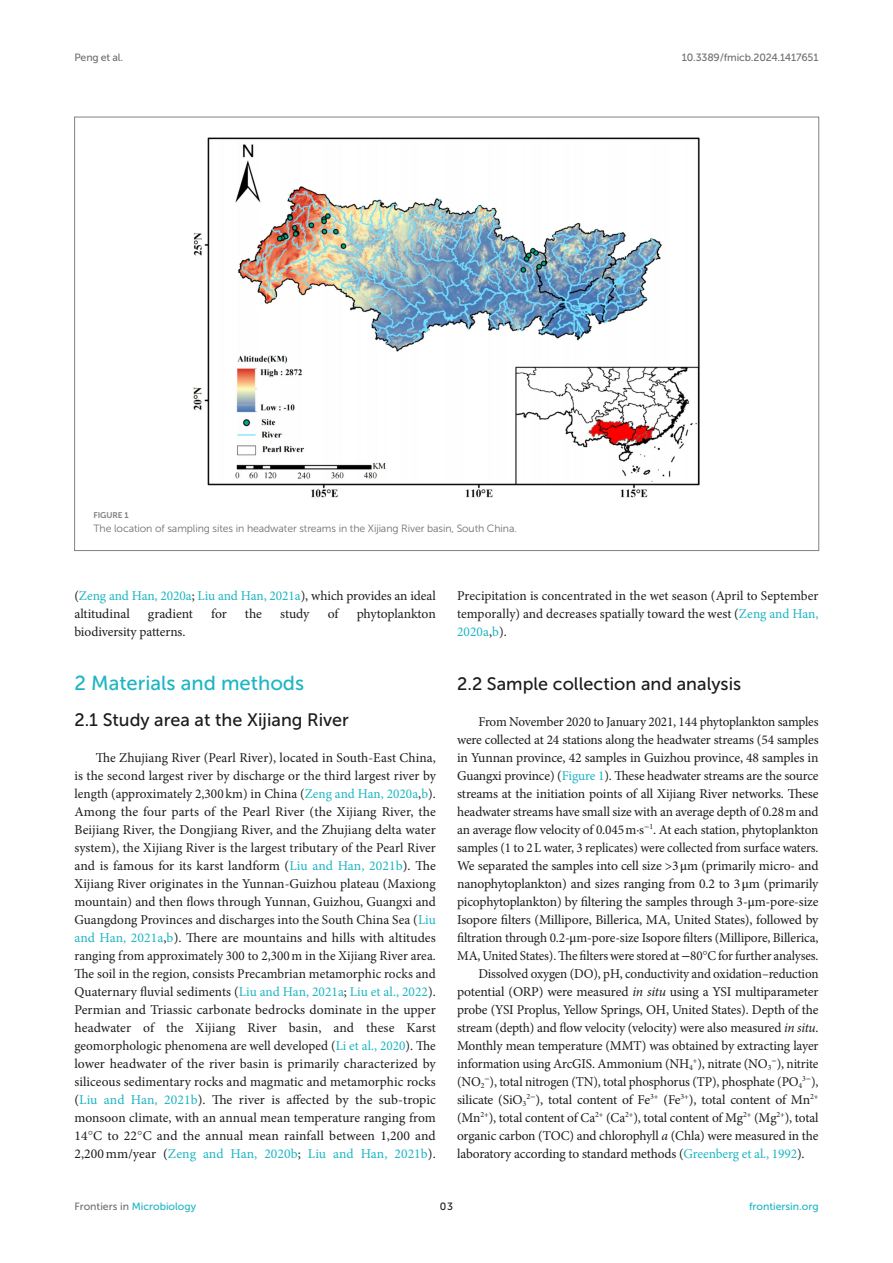
<style>
.page{position:relative;width:893px;height:1263px;background:#fff}
.page>*{position:absolute;margin:0;border:0;box-sizing:border-box;transform-origin:0 0}
.HEAD_1{font:20.25px "Museo Sans 500";color:#1db5c3}
.HEAD_2{font:18px "Museo Sans 500";color:#1b1c1b}
.HEAD_2_after_HEAD_1{font:18px "Museo Sans 500";color:#1b1c1b}
.TEXT_FLUSH{font:13.5px/18px "Minion Pro";color:#1b1c1b;text-align:justify}
.TEXT{font:13.5px/18px "Minion Pro";letter-spacing:-.01em;color:#1b1c1b}
.FIG_LEG{font:10.5px "Museo Sans 300";letter-spacing:-.01em;color:#706f70}
.t1{font:10.5px "Museo Sans 500";color:#1db5c3}
.t2{font:10.5px "Museo Sans 500";letter-spacing:-.015em;color:#706f70}
.t3{font:10.5px "Museo Sans 500";color:#1b1c1b}
.FIG_HD{font:8.25px "Museo Sans 700";letter-spacing:-.01em;color:#7e7f7f}
.s1{color:#1db5c3}
.s2{font-family:"STIX"}
.s3{font-family:"STIX General"}
.s4{font-style:italic}
.s5{color:#706f70}
</style>
<div class="page">
<img style="left:193px;top:137px;width:507px;height:361px">
<p class="t2" style="left:74px;top:51px;width:50px">Peng et al.</p>
<p class="t2" style="left:682px;top:51px;width:138px">10.3389/fmicb.2024.1417651</p>
<p class="FIG_HD" style="left:94px;top:511px;width:37px">FIGURE 1</p>
<p class="FIG_LEG" style="left:94px;top:522px;width:425px">The location of sampling sites in headwater streams in the Xijiang River basin, South China.</p>
<p class="TEXT" style="left:74px;top:587px;width:363px">(<span class="s1">Zeng and Han, 2020a</span>; <span class="s1">Liu and Han, 2021a</span>), which provides an ideal altitudinal</p>
<p class="TEXT" style="left:148px;top:605px;width:47px">gradient</p>
<p class="TEXT" style="left:211px;top:605px;width:17px">for</p>
<p class="TEXT" style="left:245px;top:605px;width:19px">the</p>
<p class="TEXT" style="left:280px;top:605px;width:31px">study</p>
<p class="TEXT" style="left:328px;top:605px;width:12px">of</p>
<p class="TEXT" style="left:357px;top:605px;width:81px">phytoplankton</p>
<p class="TEXT" style="left:74px;top:623px;width:113px">biodiversity patterns.</p>
<p class="HEAD_1" style="left:74px;top:672px;width:231px">2 Materials and methods</p>
<p class="HEAD_2_after_HEAD_1" style="left:74px;top:710px;width:276px">2.1 Study area at the Xijiang River</p>
<p class="TEXT_FLUSH" style="left:74px;top:749px;width:363px;text-indent:21px">The Zhujiang River (Pearl River), located in South-East China, is the second largest river by discharge or the third largest river by length (approximately 2,300 km) in China (<span class="s1">Zeng and Han, 2020a</span>,<span class="s1">b</span>).<br>Among the four parts of the Pearl River (the Xijiang River, the Beijiang River, the Dongjiang River, and the Zhujiang delta water system), the Xijiang River is the largest tributary of the Pearl River and is famous for its karst landform (<span class="s1">Liu and Han, 2021b</span>). The Xijiang River originates in the Yunnan-Guizhou plateau (Maxiong mountain) and then flows through Yunnan, Guizhou, Guangxi and Guangdong Provinces and discharges into the South China Sea (<span class="s1">Liu and Han, 2021a</span>,<span class="s1">b</span>). There are mountains and hills with altitudes ranging from approximately 300 to 2,300m in the Xijiang River area.<br>The soil in the region, consists Precambrian metamorphic rocks and Quaternary fluvial sediments (<span class="s1">Liu and Han, 2021a</span>; <span class="s1">Liu et al., 2022</span>).<br>Permian and Triassic carbonate bedrocks dominate in the upper headwater of the Xijiang River basin, and these Karst geomorphologic phenomena are well developed (<span class="s1">Li et al., 2020</span>). The lower headwater of the river basin is primarily characterized by siliceous sedimentary rocks and magmatic and metamorphic rocks (<span class="s1">Liu and Han, 2021b</span>). The river is affected by the sub-tropic monsoon climate, with an annual mean temperature ranging from 14<span class="s2">°</span>C to 22<span class="s2">°</span>C and the annual mean rainfall between 1,200 and 2,200 mm/year (<span class="s1">Zeng and Han, 2020b</span>; <span class="s1">Liu and Han, 2021b</span>).</p>
<p class="TEXT_FLUSH" style="left:457px;top:587px;width:363px">Precipitation is concentrated in the wet season (April to September temporally) and decreases spatially toward the west (<span class="s1">Zeng and Han, 2020a</span>,<span class="s1">b</span>).</p>
<p class="HEAD_2" style="left:457px;top:674px;width:286px">2.2 Sample collection and analysis</p>
<p class="TEXT_FLUSH" style="left:457px;top:713px;width:363px;text-indent:21px">From November 2020 to January 2021, 144 phytoplankton samples were collected at 24 stations along the headwater streams (54 samples in Yunnan province, 42 samples in Guizhou province, 48 samples in Guangxi province) (<span class="s1">Figure 1</span>). These headwater streams are the source streams at the initiation points of all Xijiang River networks. These headwater streams have small size with an average depth of 0.28m and an average flow velocity of 0.045m·s<sup>−</sup><sup>1</sup>. At each station, phytoplankton samples (1 to 2L water, 3 replicates) were collected from surface waters.<br>We separated the samples into cell size &gt;3<span class="s3">μ</span>m (primarily micro- and nanophytoplankton) and sizes ranging from 0.2 to 3<span class="s3">μ</span>m (primarily picophytoplankton) by filtering the samples through 3-<span class="s3">μ</span>m-pore-size Isopore filters (Millipore, Billerica, MA, United States), followed by filtration through 0.2-<span class="s3">μ</span>m-pore-size Isopore filters (Millipore, Billerica, MA, United States). The filters were stored at <span class="s3">−</span>80<span class="s2">°</span>C for further analyses.</p>
<p class="TEXT" style="left:457px;top:965px;width:363px;text-align:justify;text-indent:21px">Dissolved oxygen (DO), pH, conductivity and oxidation–reduction potential (ORP) were measured <span class="s4">in situ</span> using a YSI multiparameter probe (YSI Proplus, Yellow Springs, OH, United States). Depth of the stream (depth) and flow velocity (velocity) were also measured <span class="s4">in situ</span>.<br>Monthly mean temperature (MMT) was obtained by extracting layer information using ArcGIS. Ammonium (NH<sub>4</sub><sup>+</sup>), nitrate (NO<sub>3</sub><sup>−</sup>), nitrite (NO<sub>2</sub><sup>−</sup>), total nitrogen (TN), total phosphorus (TP), phosphate (PO<sub>4</sub><sup>3</sup><sup>−</sup>), silicate (SiO<sub>3</sub><sup>2</sup><sup>−</sup>), total content of Fe<sup>3+</sup> (Fe<sup>3+</sup>), total content of Mn<sup>2+ </sup>(Mn<sup>2+</sup>), total content of Ca<sup>2+</sup> (Ca<sup>2+</sup>), total content of Mg<sup>2+</sup> (Mg<sup>2+</sup>), total organic carbon (TOC) and chlorophyll <span class="s4">a</span> (Chla) were measured in the laboratory according to standard methods (<span class="s1">Greenberg et al., 1992</span>).</p>
<p class="t1" style="left:74px;top:1200px;width:123px"><span class="s5">Frontiers in</span> Microbiology</p>
<p class="t3" style="left:440px;top:1200px;width:15px">03</p>
<p class="t1" style="left:749px;top:1200px;width:71px">frontiersin.org</p>
</div>
